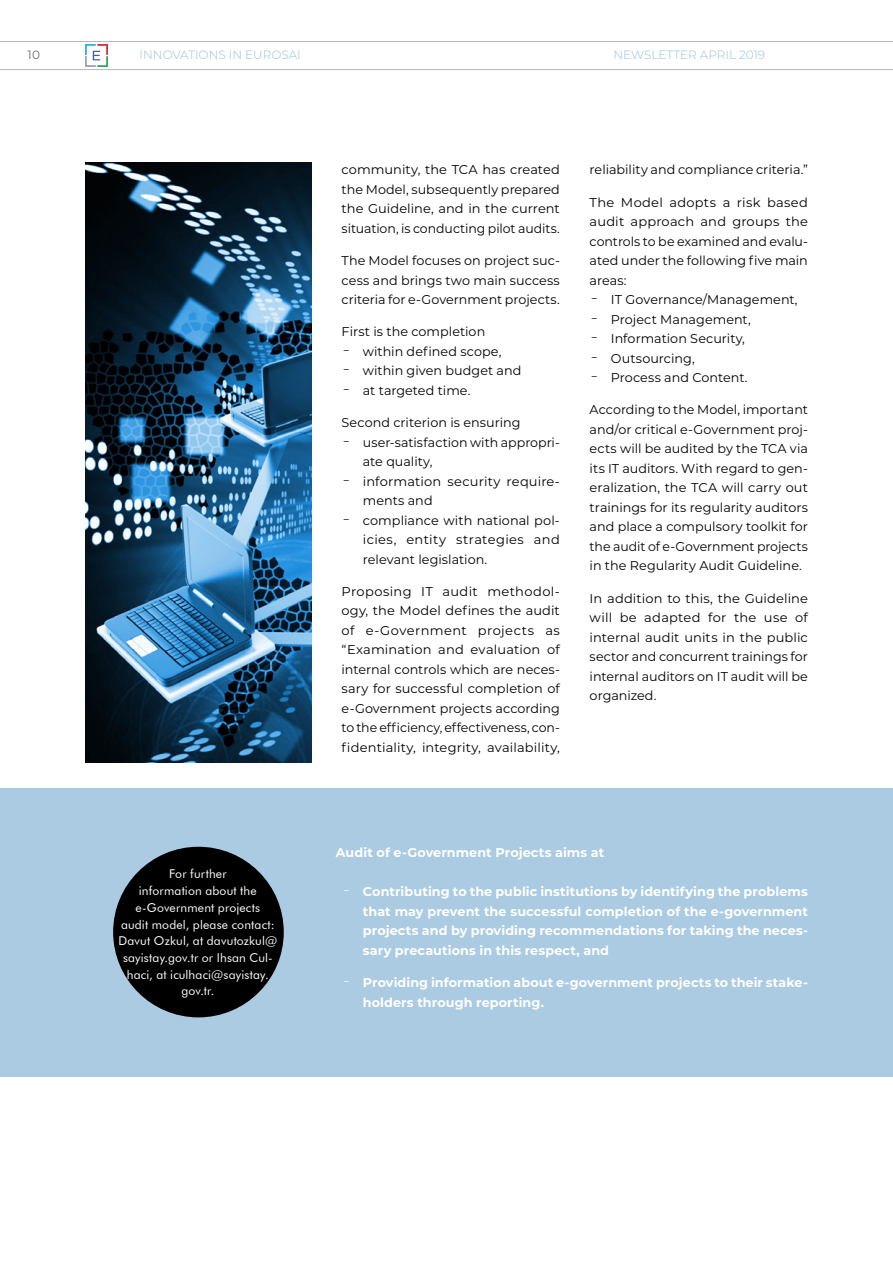
<style>
.page{position:relative;width:893px;height:1263px;background:#fff}
.page>*{position:absolute;margin:0;border:0;box-sizing:border-box;transform-origin:0 0}
.Article_txt{font:12.75px/19.5px "Montserrat";color:#000;text-align:justify}
.bullets{font:700 12.75px/19.5px "Montserrat";letter-spacing:.005em;color:#fff;text-align:justify}
.Article_txt_white_AP{font:12.15px/16.6px "Futura BT";letter-spacing:.015em;color:#fff;text-align:center}
.t1{font:300 12px "Montserrat";color:#98c0dc}
.t2{font:12px "Montserrat";color:#6d6e71}
.s1{font-weight:400}
</style>
<div class="page">
<img style="left:85px;top:44px;width:22px;height:23px">
<hr style="left:0;top:41px;width:893px;height:1px;background:#b4b8b7">
<hr style="left:0;top:69px;width:893px;height:1px;background:#b4b8b7">
<div style="left:0;top:788px;width:893px;height:288px;background:#aacbe2"></div>
<img style="left:85px;top:162px;width:227px;height:600px">
<div style="left:113px;top:847px;width:171px;height:170px;background:#000;border-radius:50%"></div>
<p class="t2" style="left:28px;top:47px;width:14px">10</p>
<p class="t1" style="left:140px;top:47px;width:163px">INNOVATIONS IN EUROSAI</p>
<p class="t1" style="left:613px;top:47px;width:153px">NEWSLETTER APRIL 2019</p>
<p class="Article_txt_white_AP" style="left:118px;top:866px;width:160px">For further<br>information about the e-Government projects<br>audit model, please contact:<br>Davut Ozkul, at davutozkul@ sayistay.gov.tr or Ihsan Cul&shy;haci, at iculhaci@sayistay. gov.tr.</p>
<p class="Article_txt" style="left:342px;top:160px;width:220px">community, the TCA has created the Model, subsequently prepared the Guideline, and in the current situation, is conducting pilot audits.</p>
<p class="Article_txt" style="left:342px;top:250px;width:220px">The Model focuses on project suc&shy;cess and brings two main success criteria for e-Government projects.</p>
<p class="Article_txt" style="left:342px;top:322px;width:145px">First is the completion</p>
<p class="Article_txt" style="left:350px;top:341px;width:153px">̵ within defined scope,</p>
<p class="Article_txt" style="left:350px;top:361px;width:173px">̵ within given budget and</p>
<p class="Article_txt" style="left:350px;top:380px;width:122px">̵ at targeted time.</p>
<p class="Article_txt" style="left:342px;top:412px;width:180px">Second criterion is ensuring</p>
<p class="Article_txt" style="left:363px;top:432px;width:199px;text-indent:-13px">̵ user-satisfaction with appropri&shy;ate quality,</p>
<p class="Article_txt" style="left:363px;top:471px;width:199px;text-indent:-13px">̵ information security require&shy;ments and</p>
<p class="Article_txt" style="left:363px;top:510px;width:199px;text-indent:-13px">̵ compliance with national pol&shy;icies, entity strategies and relevant legislation.</p>
<p class="Article_txt" style="left:342px;top:581px;width:220px">Proposing IT audit methodol&shy;ogy, the Model defines the audit of e-Government projects as “Examination and evaluation of internal controls which are neces&shy;sary for successful completion of e-Government projects according to the efficiency, effectiveness, con&shy;fidentiality, integrity, availability,</p>
<p class="Article_txt" style="left:590px;top:160px;width:220px">reliability and compliance criteria.”</p>
<p class="Article_txt" style="left:590px;top:192px;width:220px">The Model adopts a risk based audit approach and groups the controls to be examined and evalu&shy;ated under the following five main areas:</p>
<p class="Article_txt" style="left:598px;top:289px;width:201px">̵ IT Governance/Management,</p>
<p class="Article_txt" style="left:598px;top:309px;width:154px">̵ Project Management,</p>
<p class="Article_txt" style="left:598px;top:328px;width:148px">̵ Information Security,</p>
<p class="Article_txt" style="left:598px;top:348px;width:98px">̵ Outsourcing,</p>
<p class="Article_txt" style="left:598px;top:367px;width:151px">̵ Process and Content.</p>
<p class="Article_txt" style="left:590px;top:400px;width:220px">According to the Model, important and/or critical e-Government proj&shy;ects will be audited by the TCA via its IT auditors. With regard to gen&shy;eralization, the TCA will carry out trainings for its regularity auditors and place a compulsory toolkit for the audit of e-Government projects in the Regularity Audit Guideline.</p>
<p class="Article_txt" style="left:590px;top:588px;width:220px">In addition to this, the Guideline will be adapted for the use of internal audit units in the public sector and concurrent trainings for internal auditors on IT audit will be organized.</p>
<p class="bullets" style="left:336px;top:842px;width:270px">Audit of e-Government Projects aims at</p>
<p class="bullets" style="left:363px;top:881px;width:447px;text-indent:-13px"><span class="s1">̵</span> Contributing to the public institutions by identifying the problems that may prevent the successful completion of the e-government projects and by providing recommendations for taking the neces&shy;sary precautions in this respect, and</p>
<p class="bullets" style="left:363px;top:972px;width:447px;text-indent:-13px"><span class="s1">̵</span> Providing information about e-government projects to their stake&shy;holders through reporting.</p>
</div>
